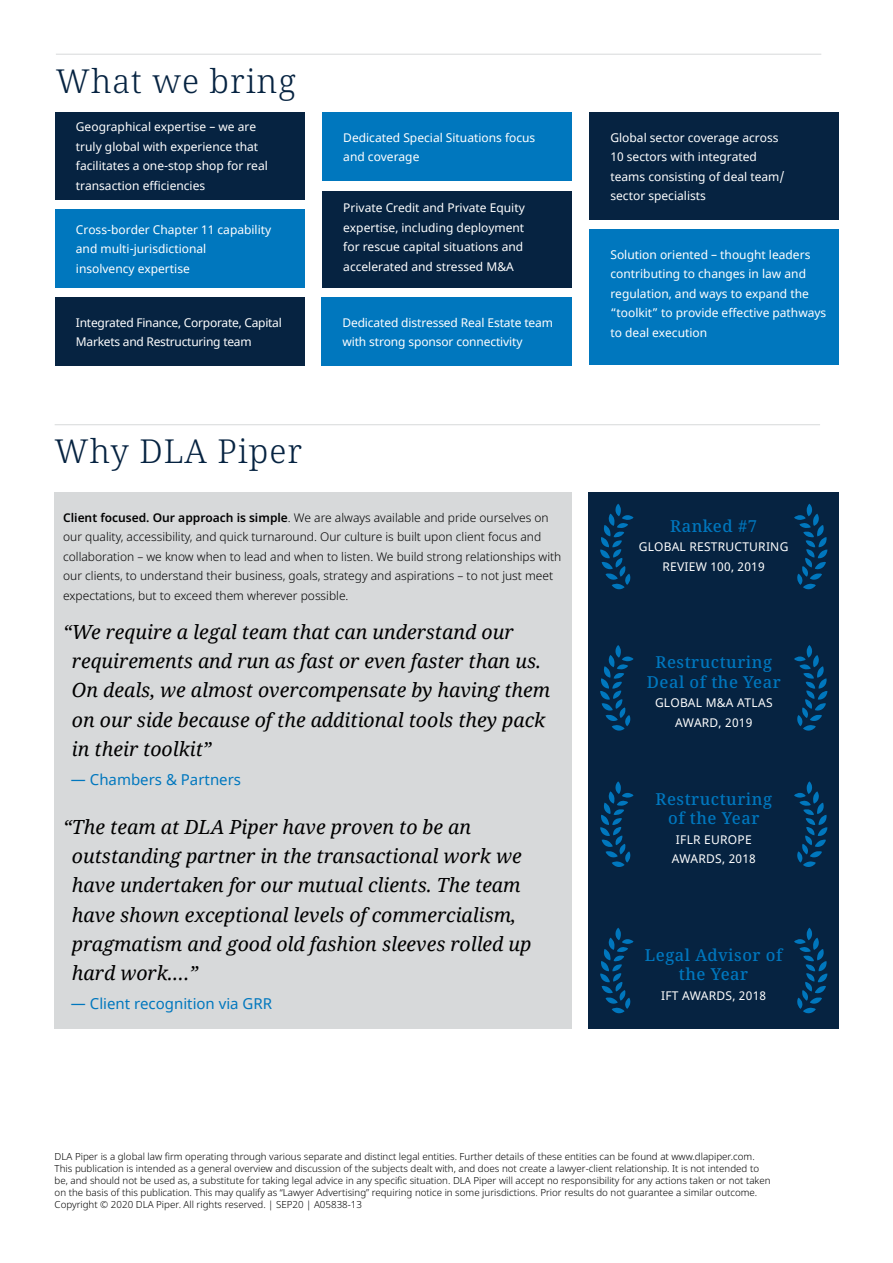
<style>
.page{position:relative;width:893px;height:1263px;background:#fff}
.page>*{position:absolute;margin:0;border:0;box-sizing:border-box;transform-origin:0 0}
.t1{font:300 33px "Noto Serif";letter-spacing:.03em;color:#062341}
.t2{font:italic 19.5px/29.2px "Noto Serif";color:#000}
.t3{font:500 16.5px/19.5px "Noto Serif";letter-spacing:.03em;color:#0077be;text-align:center}
.t4{font:15px "Noto Sans";color:#0077be}
.t5{font:12px/19.5px "Noto Sans";color:#fff}
.t6{font:300 12px/19.5px "Noto Sans";color:#000}
.t7{font:12px/19.5px "Noto Sans";letter-spacing:.02em;color:#fff;text-align:center}
.t8{font:12px/19.5px "Noto Sans";letter-spacing:-.02em;color:#fff}
.t9{font:300 9.75px/12px "Noto Sans";color:#000}
.s1{font-weight:600}
</style>
<div class="page">
<div style="left:588px;top:493px;width:251px;height:536px;background:#062341"></div>
<hr style="left:55px;top:424px;width:765px;height:1px;background:#d7d9da">
<hr style="left:56px;top:54px;width:765px;height:1px;background:#d7d9da">
<div style="left:55px;top:112px;width:250px;height:88px;background:#062341"></div>
<div style="left:322px;top:112px;width:250px;height:69px;background:#0077be"></div>
<div style="left:589px;top:112px;width:250px;height:108px;background:#062341"></div>
<div style="left:55px;top:210px;width:250px;height:78px;background:#0077be"></div>
<div style="left:322px;top:191px;width:250px;height:96px;background:#062341"></div>
<div style="left:589px;top:229px;width:250px;height:136px;background:#0077be"></div>
<div style="left:55px;top:298px;width:250px;height:68px;background:#062341"></div>
<div style="left:321px;top:298px;width:251px;height:68px;background:#0077be"></div>
<svg style="left:794px;top:645px;width:33px;height:86px"></svg>
<svg style="left:600px;top:645px;width:34px;height:86px"></svg>
<svg style="left:794px;top:781px;width:33px;height:86px"></svg>
<svg style="left:600px;top:781px;width:34px;height:86px"></svg>
<svg style="left:794px;top:928px;width:33px;height:85px"></svg>
<svg style="left:600px;top:928px;width:34px;height:85px"></svg>
<svg style="left:794px;top:504px;width:33px;height:85px"></svg>
<svg style="left:600px;top:504px;width:34px;height:85px"></svg>
<div style="left:55px;top:493px;width:517px;height:536px;background:#d7d9da"></div>
<h1 class="t1" style="left:56px;top:59px;width:241px">What we bring</h1>
<p class="t5" style="left:76px;top:118px;width:193px">Geographical expertise – we are truly global with experience that facilitates a one-stop shop for real transaction efficiencies</p>
<p class="t5" style="left:343px;top:128px;width:194px">Dedicated Special Situations focus and coverage</p>
<p class="t5" style="left:610px;top:128px;width:176px">Global sector coverage across<br>10 sectors with integrated teams consisting of deal team/ sector specialists</p>
<p class="t5" style="left:76px;top:220px;width:197px">Cross-border Chapter 11 capability and multi-jurisdictional<br>insolvency expertise</p>
<p class="t5" style="left:343px;top:199px;width:183px">Private Credit and Private Equity expertise, including deployment for rescue capital situations and accelerated and stressed M&amp;A</p>
<p class="t5" style="left:610px;top:245px;width:217px">Solution oriented – thought leaders contributing to changes in law and regulation, and ways to expand the “toolkit” to provide effective pathways to deal execution</p>
<p class="t8" style="left:76px;top:313px;width:207px">Integrated Finance, Corporate, Capital<br>Markets and Restructuring team</p>
<p class="t5" style="left:342px;top:313px;width:212px">Dedicated distressed Real Estate team with strong sponsor connectivity</p>
<h1 class="t1" style="left:55px;top:429px;width:249px">Why DLA Piper</h1>
<p class="t6" style="left:63px;top:508px;width:500px"><span class="s1">Client focused. Our approach is simple</span>. We are always available and pride ourselves on our quality, accessibility, and quick turnaround. Our culture is built upon client focus and collaboration – we know when to lead and when to listen. We build strong relationships with our clients, to understand their business, goals, strategy and aspirations – to not just meet expectations, but to exceed them wherever possible.</p>
<h2 class="t2" style="left:72px;top:616px;width:480px;text-indent:-9px">“We require a legal team that can understand our requirements and run as fast or even faster than us.<br>On deals, we almost overcompensate by having them on our side because of the additional tools they pack in their toolkit”</h2>
<p class="t4" style="left:71px;top:769px;width:172px">— Chambers &amp; Partners</p>
<p class="t2" style="left:72px;top:811px;width:461px;text-indent:-9px">“The team at DLA Piper have proven to be an outstanding partner in the transactional work we have undertaken for our mutual clients. The team have shown exceptional levels of commercialism, pragmatism and good old fashion sleeves rolled up hard work.…”</p>
<p class="t4" style="left:71px;top:994px;width:203px">— Client recognition via GRR</p>
<h3 class="t3" style="left:670px;top:516px;width:88px">Ranked #7</h3>
<p class="t7" style="left:639px;top:537px;width:151px">GLOBAL RESTRUCTURING<br>REVIEW 100, 2019</p>
<h3 class="t3" style="left:647px;top:653px;width:135px">Restructuring<br>Deal of the Year</h3>
<p class="t7" style="left:655px;top:693px;width:119px">GLOBAL M&amp;A ATLAS<br>AWARD, 2019</p>
<h3 class="t3" style="left:656px;top:789px;width:118px">Restructuring of the Year</h3>
<p class="t7" style="left:672px;top:830px;width:86px">IFLR EUROPE<br>AWARDS, 2018</p>
<h3 class="t3" style="left:645px;top:945px;width:139px">Legal Advisor of the Year</h3>
<p class="t7" style="left:661px;top:986px;width:107px">IFT AWARDS, 2018</p>
<p class="t9" style="left:55px;top:1151px;width:717px">DLA Piper is a global law firm operating through various separate and distinct legal entities. Further details of these entities can be found at www.dlapiper.com.<br>This publication is intended as a general overview and discussion of the subjects dealt with, and does not create a lawyer-client relationship. It is not intended to be, and should not be used as, a substitute for taking legal advice in any specific situation. DLA Piper will accept no responsibility for any actions taken or not taken on the basis of this publication. This may qualify as “Lawyer Advertising” requiring notice in some jurisdictions. Prior results do not guarantee a similar outcome.<br>Copyright © 2020 DLA Piper. All rights reserved. | SEP20 | A05838-13</p>
</div>
